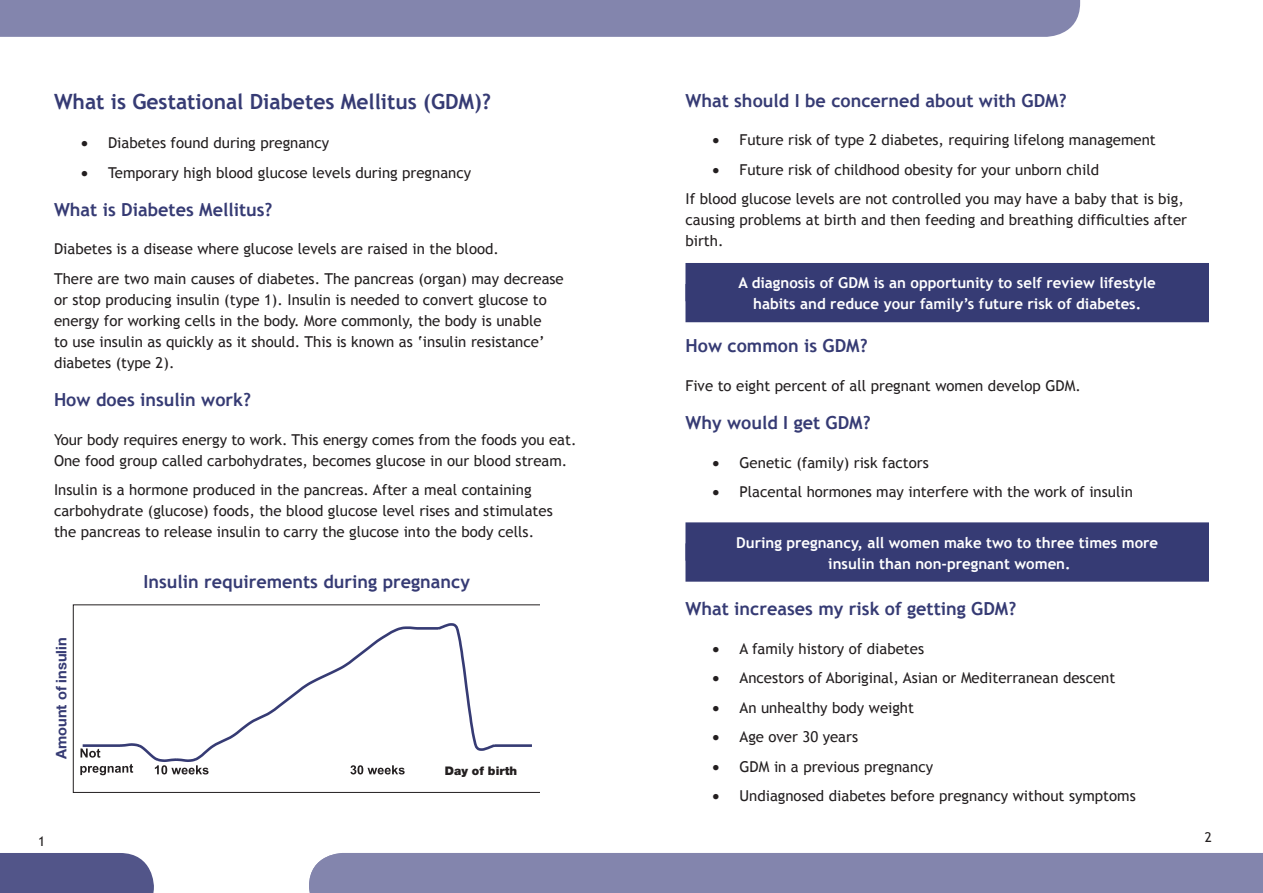
<style>
.page{position:relative;width:1263px;height:893px;background:#fff}
.page>*{position:absolute;margin:0;border:0;box-sizing:border-box;transform-origin:0 0}
.t1{font:700 21px "Trebuchet MS";color:#363b74}
.t2{font:700 18px "Trebuchet MS";color:#363b74}
.t3{font:15px/21px "Trebuchet MS";color:#231f20}
.t4{font:700 15px/21px "Trebuchet MS";color:#fff;text-align:center}
.t5{font:700 14.55px "Helvetica Neue";color:#363b74}
.t6{font:13.5px "Trebuchet MS";color:#231f20}
.t7{font:900 11.85px "Helvetica Neue";color:#231f20}
</style>
<div class="page">
<div style="left:0;top:0;width:1080px;height:37px;background:#8385ad"></div>
<div style="left:0;top:853px;width:154px;height:40px;background:#525589"></div>
<div style="left:685px;top:263px;width:524px;height:38px;background:#363b74"></div>
<div style="left:685px;top:284px;width:524px;height:38px;background:#363b74"></div>
<div style="left:685px;top:522px;width:524px;height:39px;background:#363b74"></div>
<div style="left:685px;top:543px;width:524px;height:39px;background:#363b74"></div>
<div style="left:309px;top:853px;width:954px;height:40px;background:#8385ad"></div>
<svg style="left:73px;top:604px;width:466px;height:189px"></svg>
<svg style="left:80px;top:621px;width:455px;height:142px"></svg>
<svg style="left:350px;top:765px;width:55px;height:9px"></svg>
<svg style="left:81px;top:748px;width:19px;height:10px"></svg>
<svg style="left:80px;top:764px;width:53px;height:11px"></svg>
<svg style="left:155px;top:765px;width:54px;height:9px"></svg>
<h1 class="t1" style="left:54px;top:88px;width:439px">What is Gestational Diabetes Mellitus (GDM)?</h1>
<p class="t3" style="left:81px;top:132px;width:250px">• Diabetes found during pregnancy</p>
<p class="t3" style="left:81px;top:162px;width:392px">• Temporary high blood glucose levels during pregnancy</p>
<p class="t2" style="left:54px;top:198px;width:220px">What is Diabetes Mellitus?</p>
<p class="t3" style="left:54px;top:235px;width:511px;line-height:29.4px">Diabetes is a disease where glucose levels are raised in the blood.<br>There are two main causes of diabetes. The pancreas (organ) may decrease</p>
<p class="t3" style="left:54px;top:289px;width:494px">or stop producing insulin (type 1). Insulin is needed to convert glucose to energy for working cells in the body. More commonly, the body is unable to use insulin as quickly as it should. This is known as ‘insulin resistance’ diabetes (type 2).</p>
<p class="t2" style="left:54px;top:389px;width:199px">How does insulin work?</p>
<p class="t3" style="left:54px;top:429px;width:524px">Your body requires energy to work. This energy comes from the foods you eat.<br>One food group called carbohydrates, becomes glucose in our blood stream.</p>
<p class="t3" style="left:54px;top:480px;width:500px">Insulin is a hormone produced in the pancreas. After a meal containing carbohydrate (glucose) foods, the blood glucose level rises and stimulates the pancreas to release insulin to carry the glucose into the body cells.</p>
<p class="t5" style="left:52px;top:759px;width:123px;rotate:-90deg">Amount of insulin</p>
<p class="t2" style="left:143px;top:570px;width:328px">Insulin requirements during pregnancy</p>
<p class="t7" style="left:445px;top:763px;width:74px">Day of birth</p>
<p class="t2" style="left:685px;top:89px;width:383px">What should I be concerned about with GDM?</p>
<p class="t3" style="left:712px;top:130px;width:445px">• Future risk of type 2 diabetes, requiring lifelong management</p>
<p class="t3" style="left:685px;top:155px;width:500px;line-height:29.4px;text-indent:27px">• Future risk of childhood obesity for your unborn child<br>If blood glucose levels are not controlled you may have a baby that is big,</p>
<p class="t3" style="left:685px;top:210px;width:503px">causing problems at birth and then feeding and breathing difficulties after birth.</p>
<p class="t4" style="left:739px;top:273px;width:419px">A diagnosis of GDM is an opportunity to self review lifestyle habits and reduce your family’s future risk of diabetes.</p>
<p class="t2" style="left:685px;top:335px;width:184px">How common is GDM?</p>
<p class="t3" style="left:685px;top:375px;width:397px">Five to eight percent of all pregnant women develop GDM.</p>
<p class="t2" style="left:685px;top:412px;width:187px">Why would I get GDM?</p>
<p class="t3" style="left:712px;top:452px;width:218px">• Genetic (family) risk factors</p>
<p class="t3" style="left:712px;top:482px;width:422px">• Placental hormones may interfere with the work of insulin</p>
<p class="t4" style="left:736px;top:532px;width:424px">During pregnancy, all women make two to three times more insulin than non-pregnant women.</p>
<p class="t2" style="left:685px;top:598px;width:332px">What increases my risk of getting GDM?</p>
<p class="t3" style="left:712px;top:638px;width:213px">• A family history of diabetes</p>
<p class="t3" style="left:712px;top:668px;width:404px">• Ancestors of Aboriginal, Asian or Mediterranean descent</p>
<p class="t3" style="left:712px;top:697px;width:203px">• An unhealthy body weight</p>
<p class="t3" style="left:712px;top:727px;width:147px">• Age over 30 years</p>
<p class="t3" style="left:712px;top:756px;width:222px">• GDM in a previous pregnancy</p>
<p class="t3" style="left:712px;top:786px;width:425px">• Undiagnosed diabetes before pregnancy without symptoms</p>
<p class="t6" style="left:38px;top:833px;width:9px">1</p>
<p class="t6" style="left:1205px;top:829px;width:9px">2</p>
</div>
